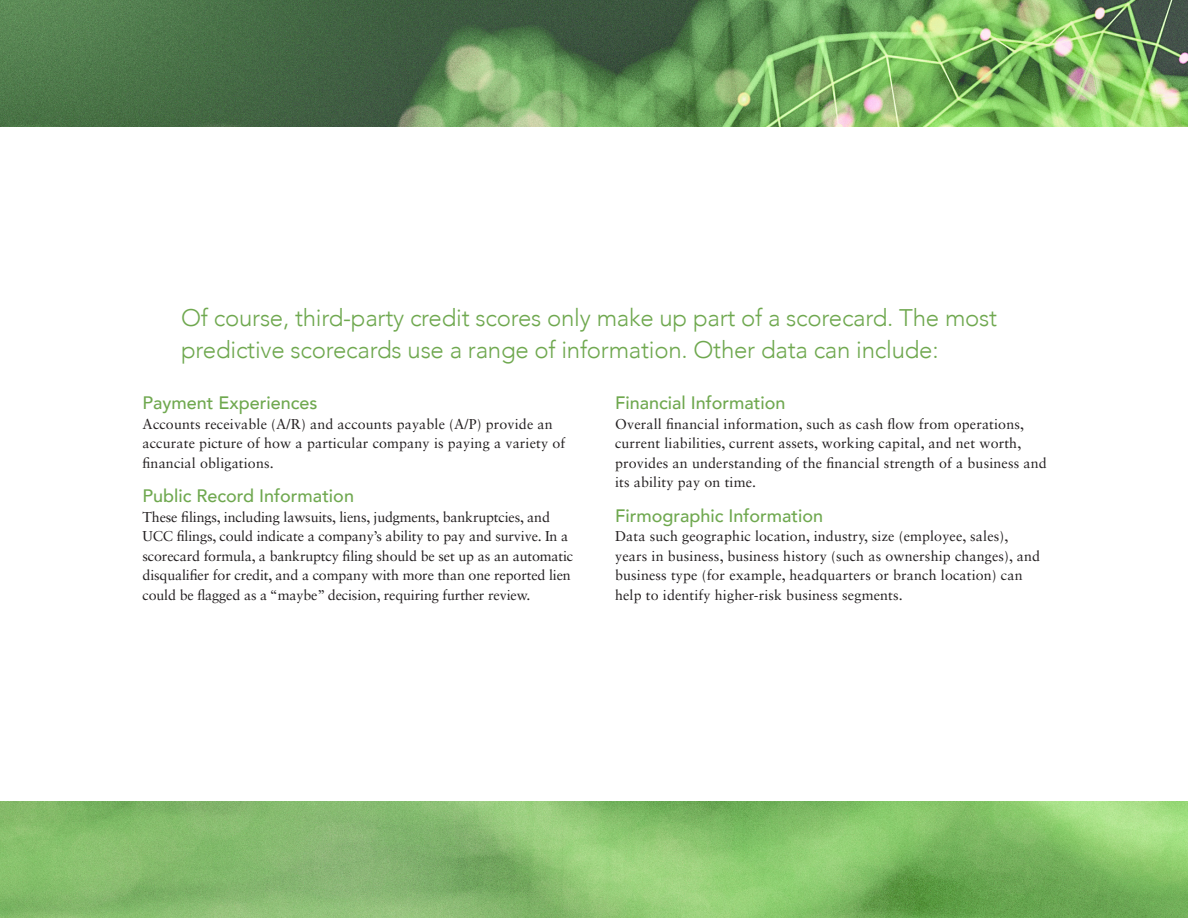
<style>
.page{position:relative;width:1188px;height:918px;background:#fff}
.page>*{position:absolute;margin:0;border:0;box-sizing:border-box;transform-origin:0 0}
.t1{font:300 24px/31.5px "Avenir";letter-spacing:-.01em;color:#6fa84f}
.t2{font:500 18px "Avenir";color:#6fa84f}
.t3{font:14.25px/19.5px "Sabon LT Std";letter-spacing:.01em;color:#231f20}
.t4{font:14.25px/19.5px "Sabon LT Std";letter-spacing:-.01em;color:#231f20}
</style>
<div class="page">
<img style="left:0;top:0;width:1188px;height:918px">
<div style="left:1px;top:127px;width:1187px;height:674px;background:#fff"></div>
<p class="t1" style="left:181px;top:302px;width:818px">Of course, third-party credit scores only make up part of a scorecard. The most predictive scorecards use a range of information. Other data can include:</p>
<p class="t2" style="left:143px;top:387px;width:177px">Payment Experiences</p>
<p class="t3" style="left:143px;top:414px;width:424px">Accounts receivable (A/R) and accounts payable (A/P) provide an accurate picture of how a particular company is paying a variety of financial obligations.</p>
<p class="t2" style="left:143px;top:480px;width:213px">Public Record Information</p>
<p class="t4" style="left:143px;top:507px;width:432px">These filings, including lawsuits, liens, judgments, bankruptcies, and UCC filings, could indicate a company’s ability to pay and survive. In a scorecard formula, a bankruptcy filing should be set up as an automatic disqualifier for credit, and a company with more than one reported lien could be flagged as a “maybe” decision, requiring further review.</p>
<p class="t2" style="left:615px;top:387px;width:172px">Financial Information</p>
<p class="t3" style="left:615px;top:414px;width:433px">Overall financial information, such as cash flow from operations, current liabilities, current assets, working capital, and net worth, provides an understanding of the financial strength of a business and its ability pay on time.</p>
<p class="t2" style="left:615px;top:500px;width:210px">Firmographic Information</p>
<p class="t3" style="left:615px;top:526px;width:427px">Data such geographic location, industry, size (employee, sales), years in business, business history (such as ownership changes), and business type (for example, headquarters or branch location) can help to identify higher-risk business segments.</p>
</div>
